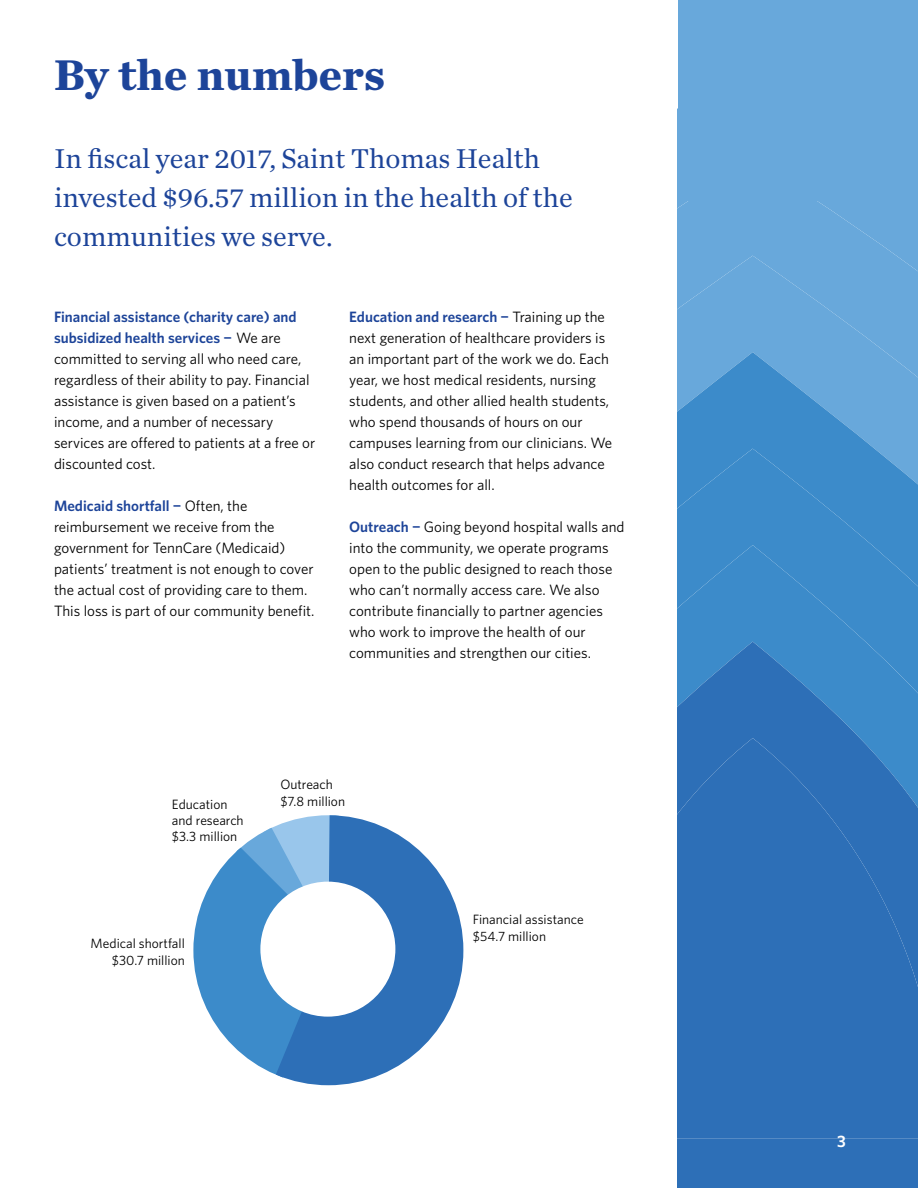
<style>
.page{position:relative;width:918px;height:1188px;background:#fff}
.page>*{position:absolute;margin:0;border:0;box-sizing:border-box;transform-origin:0 0}
.t1{font:700 45px "Chronicle Text G1";color:#1d4499}
.t2{font:28.5px/39px "Chronicle Text G1";color:#1d4499}
.t3{font:600 16.5px "Whitney";color:#fff}
.t4{font:15px/21px "Whitney";color:#000}
.t5{font:13.5px/16.2px "Whitney";color:#000}
.s1{font-weight:600;color:#1d4499}
</style>
<div class="page">
<div style="left:678px;top:201px;width:240px;height:55px;background:#68a8db"></div>
<div style="left:678px;top:256px;width:240px;height:96px;background:#68a8db"></div>
<svg style="left:678px;top:352px;width:240px;height:97px;background:#539ad2"></svg>
<div style="left:678px;top:449px;width:240px;height:96px;background:#3c8bca"></div>
<div style="left:678px;top:545px;width:240px;height:97px;background:#3c8bca"></div>
<svg style="left:678px;top:642px;width:240px;height:546px;background:#3379be"></svg>
<div style="left:678px;top:738px;width:240px;height:400px;background:#2d6fb7"></div>
<div style="left:678px;top:0;width:240px;height:201px;background:#68a8db"></div>
<svg style="left:193px;top:833px;width:68px;height:234px"></svg>
<svg style="left:261px;top:815px;width:202px;height:270px;fill:#2d6fb7"></svg>
<div style="left:260px;top:882px;width:135px;height:135px;background:#fff;border-radius:50%"></div>
<h1 class="t1" style="left:54px;top:39px;width:333px">By the numbers</h1>
<h2 class="t2" style="left:54px;top:137px;width:520px">In fiscal year 2017, Saint Thomas Health invested $96.57 million in the health of the communities we serve.</h2>
<p class="t4" style="left:54px;top:306px;width:263px"><span class="s1">Financial assistance (charity care) and subsidized health services −</span> We are committed to serving all who need care, regardless of their ability to pay. Financial assistance is given based on a patient’s income, and a number of necessary services are offered to patients at a free or discounted cost.</p>
<p class="t4" style="left:54px;top:495px;width:262px"><span class="s1">Medicaid shortfall −</span> Often, the reimbursement we receive from the government for TennCare (Medicaid) patients’ treatment is not enough to cover the actual cost of providing care to them.<br>This loss is part of our community benefit.</p>
<p class="t4" style="left:349px;top:306px;width:264px"><span class="s1">Education and research −</span> Training up the next generation of healthcare providers is an important part of the work we do. Each year, we host medical residents, nursing students, and other allied health students, who spend thousands of hours on our campuses learning from our clinicians. We also conduct research that helps advance health outcomes for all.</p>
<p class="t4" style="left:349px;top:516px;width:277px"><span class="s1">Outreach −</span> Going beyond hospital walls and into the community, we operate programs open to the public designed to reach those who can’t normally access care. We also contribute financially to partner agencies who work to improve the health of our communities and strengthen our cities.</p>
<p class="t5" style="left:280px;top:776px;width:54px">Outreach</p>
<p class="t5" style="left:172px;top:796px;width:57px">Education</p>
<p class="t5" style="left:280px;top:793px;width:66px">$7.8 million</p>
<p class="t5" style="left:172px;top:812px;width:73px">and research $3.3 million</p>
<p class="t5" style="left:91px;top:935px;width:96px;text-align:right">Medical shortfall $30.7 million</p>
<p class="t5" style="left:473px;top:911px;width:112px">Financial assistance $54.7 million</p>
<p class="t3" style="left:837px;top:1130px;width:10px">3</p>
</div>
